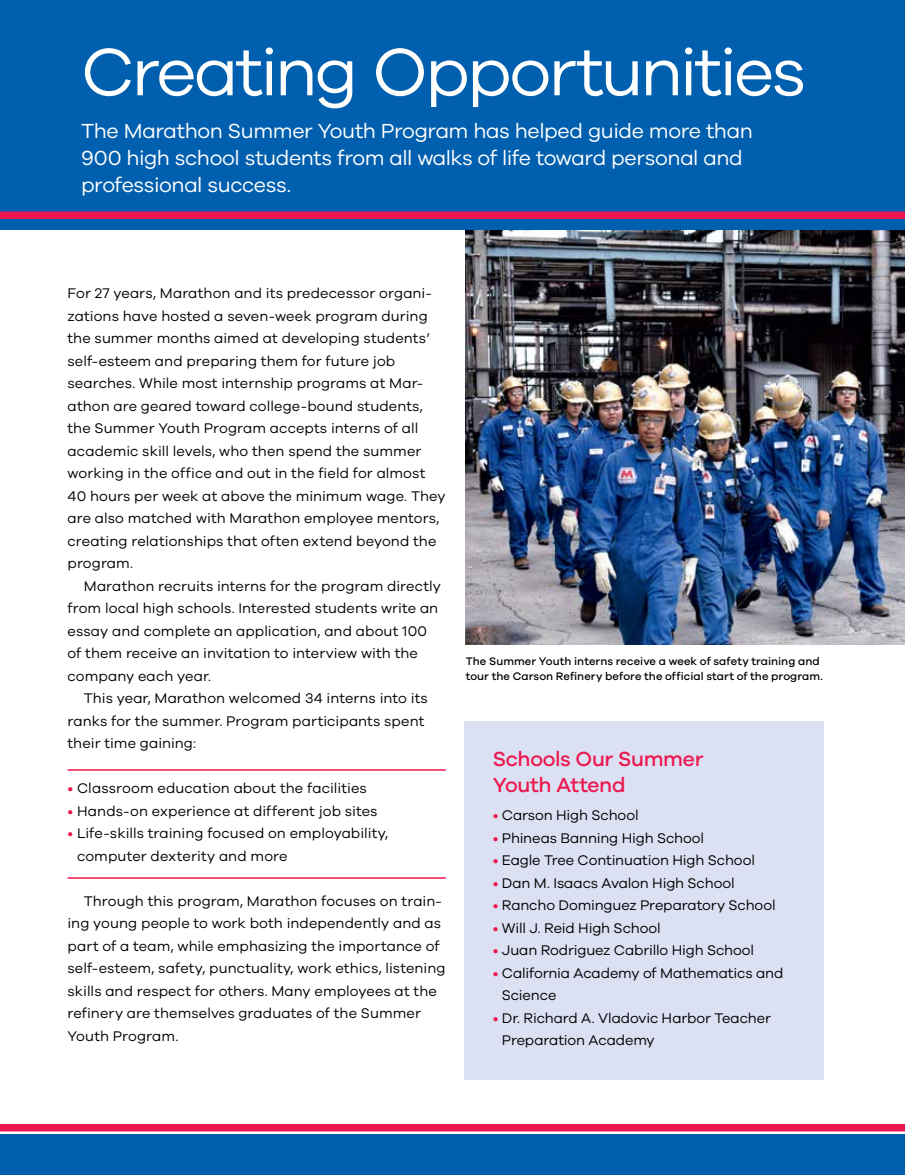
<style>
.page{position:relative;width:905px;height:1175px;background:#fff}
.page>*{position:absolute;margin:0;border:0;box-sizing:border-box;transform-origin:0 0}
.t1{font:69px "Galano Grotesque";letter-spacing:-.045em;color:#fff}
.t2{font:21px/27px "Galano Grotesque";letter-spacing:-.02em;color:#fff}
.t3{font:500 21px/25.5px "Galano Grotesque";letter-spacing:-.02em;color:#ed174f}
.t4{font:14.4px/22.5px "Galano Grotesque";letter-spacing:.005em;color:#000}
.t5{font:500 11.25px/15px "Galano Grotesque";letter-spacing:.005em;color:#000}
.s1{color:#ed174f}
</style>
<div class="page">
<div style="left:0;top:1134px;width:904px;height:40px;background:#005fae"></div>
<div style="left:0;top:1124px;width:904px;height:7px;background:#ed174f"></div>
<hr style="left:68px;top:769px;width:378px;height:1px;background:#ed174f">
<hr style="left:68px;top:877px;width:378px;height:1px;background:#ed174f">
<div style="left:0;top:0;width:904px;height:230px;background:#005fae"></div>
<div style="left:0;top:211px;width:904px;height:8px;background:#ed174f"></div>
<div style="left:464px;top:721px;width:360px;height:358px;background:#dbe1f2"></div>
<img style="left:465px;top:230px;width:439px;height:414px">
<h1 class="t1" style="left:81px;top:31px;width:726px">Creating Opportunities</h1>
<h2 class="t2" style="left:81px;top:117px;width:673px">The Marathon Summer Youth Program has helped guide more than<br>900 high school students from all walks of life toward personal and professional success.</h2>
<p class="t4" style="left:68px;top:281px;width:379px">For 27 years, Marathon and its predecessor organi&shy;zations have hosted a seven-week program during the summer months aimed at developing students’ self-esteem and preparing them for future job searches. While most internship programs at Mar&shy;athon are geared toward college-bound students, the Summer Youth Program accepts interns of all academic skill levels, who then spend the summer working in the office and out in the field for almost 40 hours per week at above the minimum wage. They are also matched with Marathon employee mentors, creating relationships that often extend beyond the program.</p>
<p class="t4" style="left:68px;top:574px;width:375px;text-indent:16px">Marathon recruits interns for the program directly from local high schools. Interested students write an essay and complete an application, and about 100 of them receive an invitation to interview with the company each year.</p>
<p class="t4" style="left:68px;top:686px;width:362px;text-indent:16px">This year, Marathon welcomed 34 interns into its ranks for the summer. Program participants spent their time gaining:</p>
<p class="t4" style="left:68px;top:776px;width:301px"><span class="s1">•</span> Classroom education about the facilities</p>
<p class="t4" style="left:68px;top:799px;width:311px"><span class="s1">•</span> Hands-on experience at different job sites</p>
<p class="t4" style="left:77px;top:821px;width:313px;text-indent:-10px"><span class="s1">•</span> Life-skills training focused on employability, computer dexterity and more</p>
<p class="t4" style="left:68px;top:889px;width:379px;text-indent:16px">Through this program, Marathon focuses on train&shy;ing young people to work both independently and as part of a team, while emphasizing the importance of self-esteem, safety, punctuality, work ethics, listening skills and respect for others. Many employees at the refinery are themselves graduates of the Summer Youth Program.</p>
<p class="t5" style="left:465px;top:653px;width:358px">The Summer Youth interns receive a week of safety training and tour the Carson Refinery before the official start of the program.</p>
<h2 class="t3" style="left:492px;top:745px;width:212px">Schools Our Summer<br>Youth Attend</h2>
<p class="t4" style="left:492px;top:803px;width:147px"><span class="s1">•</span> Carson High School</p>
<p class="t4" style="left:492px;top:826px;width:213px"><span class="s1">•</span> Phineas Banning High School</p>
<p class="t4" style="left:492px;top:848px;width:264px"><span class="s1">•</span> Eagle Tree Continuation High School</p>
<p class="t4" style="left:492px;top:871px;width:243px"><span class="s1">•</span> Dan M. Isaacs Avalon High School</p>
<p class="t4" style="left:492px;top:893px;width:284px"><span class="s1">•</span> Rancho Dominguez Preparatory School</p>
<p class="t4" style="left:492px;top:916px;width:169px"><span class="s1">•</span> Will J. Reid High School</p>
<p class="t4" style="left:492px;top:938px;width:263px"><span class="s1">•</span> Juan Rodriguez Cabrillo High School</p>
<p class="t4" style="left:502px;top:961px;width:283px;text-indent:-9px"><span class="s1">•</span> California Academy of Mathematics and<br>Science</p>
<p class="t4" style="left:502px;top:1006px;width:271px;text-indent:-9px"><span class="s1">•</span> Dr. Richard A. Vladovic Harbor Teacher<br>Preparation Academy</p>
</div>
